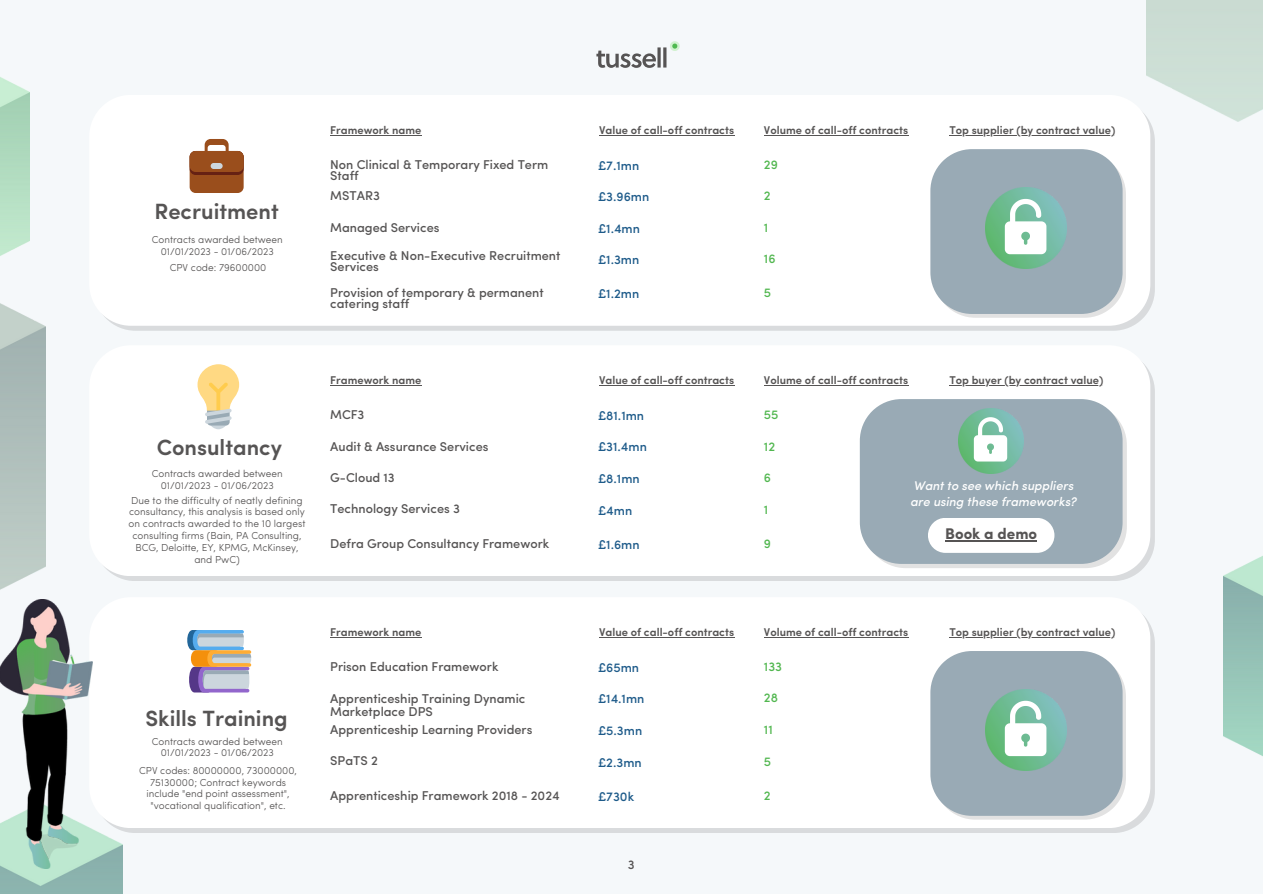
<style>
.page{position:relative;width:1263px;height:894px;background:#fff}
.page>*{position:absolute;margin:0;border:0;box-sizing:border-box;transform-origin:0 0}
.t1{font:600 22.05px "Sofia Pro";color:#565454}
.t2{font:700 15.45px "Sofia Pro";color:#565454}
.t3{font:500 12.75px/10.6px "Sofia Pro";color:#565454}
.t4{font:500 12.75px "Sofia Pro";color:#1e5b8a}
.t5{font:500 12.75px "Sofia Pro";color:#52b750}
.t6{font:italic 500 12.6px/16.2px "Sofia Pro";color:#fff}
.t7{font:600 11.25px "Sofia Pro";color:#565454}
.t8{font:300 10.05px/11.9px "Sofia Pro";color:#565454;text-align:center}
</style>
<div class="page">
<div style="left:0;top:0;width:1263px;height:893px;background:#f5f8fa"></div>
<img style="left:1146px;top:0;width:117px;height:122px">
<div style="left:94px;top:100px;width:1061px;height:230px;background:#d9dbdd;border-radius:42px"></div>
<div style="left:89px;top:95px;width:1061px;height:231px;background:#fff;border-radius:42px"></div>
<div style="left:94px;top:350px;width:1061px;height:231px;background:#d9dbdd;border-radius:42px"></div>
<div style="left:89px;top:345px;width:1061px;height:231px;background:#fff;border-radius:42px"></div>
<img style="left:0;top:819px;width:122px;height:74px">
<div style="left:94px;top:602px;width:1061px;height:230px;background:linear-gradient(to right,#d9dbdd,#dadcde);border-radius:42px"></div>
<div style="left:89px;top:597px;width:1061px;height:230px;background:#fff;border-radius:42px"></div>
<svg style="left:596px;top:41px;width:84px;height:27px"></svg>
<svg style="left:190px;top:139px;width:54px;height:54px"></svg>
<div style="left:190px;top:151px;width:54px;height:24px;background:#662113;border-radius:6px"></div>
<div style="left:190px;top:151px;width:54px;height:21px;background:#9a4e1c;border-radius:6px"></div>
<div style="left:211px;top:163px;width:12px;height:6px;background:#ccd6dd;border-radius:3px"></div>
<svg style="left:198px;top:364px;width:41px;height:65px"></svg>
<svg style="left:187px;top:630px;width:65px;height:62px;background:#b5b1b8"></svg>
<hr style="left:949px;top:385px;width:154px;height:1px;background:#565454">
<hr style="left:599px;top:385px;width:135px;height:1px;background:#565454">
<hr style="left:764px;top:385px;width:144px;height:1px;background:#565454">
<img style="left:0;top:77px;width:30px;height:179px">
<img style="left:0;top:303px;width:46px;height:287px">
<img style="left:1224px;top:556px;width:39px;height:201px">
<img style="left:0;top:599px;width:92px;height:268px">
<hr style="left:330px;top:135px;width:91px;height:1px;background:#565454">
<hr style="left:599px;top:135px;width:135px;height:1px;background:#565454">
<hr style="left:764px;top:135px;width:144px;height:1px;background:#565454">
<hr style="left:949px;top:135px;width:166px;height:1px;background:#565454">
<hr style="left:330px;top:385px;width:91px;height:1px;background:#565454">
<hr style="left:330px;top:637px;width:91px;height:1px;background:#565454">
<hr style="left:599px;top:637px;width:135px;height:1px;background:#565454">
<hr style="left:764px;top:637px;width:144px;height:1px;background:#565454">
<hr style="left:949px;top:637px;width:166px;height:1px;background:#565454">
<svg style="left:860px;top:399px;width:267px;height:169px;background:#a0b3ba"></svg>
<div style="left:928px;top:517px;width:126px;height:35px;background:#fff;border-radius:18px"></div>
<hr style="left:945px;top:540px;width:92px;height:1px;background:#565454">
<svg style="left:930px;top:651px;width:196px;height:168px;background:#a0b6ba"></svg>
<svg style="left:930px;top:149px;width:196px;height:169px;background:#a1b6ba"></svg>
<p class="t1" style="left:154px;top:202px;width:126px">Recruitment</p>
<p class="t8" style="left:152px;top:234px;width:132px">Contracts awarded between<br>01/01/2023 - 01/06/2023</p>
<p class="t8" style="left:170px;top:263px;width:98px">CPV code: 79600000</p>
<p class="t7" style="left:330px;top:125px;width:93px">Framework name</p>
<p class="t7" style="left:599px;top:125px;width:137px">Value of call-off contracts</p>
<p class="t7" style="left:764px;top:125px;width:146px">Volume of call-off contracts</p>
<p class="t7" style="left:949px;top:125px;width:167px">Top supplier (by contract value)</p>
<p class="t3" style="left:330px;top:160px;width:220px">Non Clinical &amp; Temporary Fixed Term<br>Staff</p>
<p class="t4" style="left:598px;top:160px;width:43px">£7.1mn</p>
<p class="t5" style="left:764px;top:159px;width:15px">29</p>
<p class="t3" style="left:330px;top:191px;width:51px">MSTAR3</p>
<p class="t4" style="left:598px;top:191px;width:53px">£3.96mn</p>
<p class="t5" style="left:764px;top:190px;width:8px">2</p>
<p class="t3" style="left:330px;top:223px;width:111px">Managed Services</p>
<p class="t4" style="left:598px;top:223px;width:43px">£1.4mn</p>
<p class="t5" style="left:764px;top:222px;width:6px">1</p>
<p class="t3" style="left:330px;top:251px;width:232px">Executive &amp; Non-Executive Recruitment<br>Services</p>
<p class="t4" style="left:598px;top:254px;width:43px">£1.3mn</p>
<p class="t5" style="left:764px;top:253px;width:13px">16</p>
<p class="t3" style="left:330px;top:289px;width:215px">Provision of temporary &amp; permanent catering staff</p>
<p class="t4" style="left:598px;top:288px;width:43px">£1.2mn</p>
<p class="t5" style="left:764px;top:288px;width:9px">5</p>
<p class="t1" style="left:157px;top:438px;width:127px">Consultancy</p>
<p class="t8" style="left:129px;top:495px;width:178px">Due to the difficulty of neatly defining consultancy, this analysis is based only on contracts awarded to the 10 largest consulting firms (Bain, PA Consulting, BCG, Deloitte, EY, KPMG, McKinsey, and PwC)</p>
<p class="t8" style="left:152px;top:468px;width:132px">Contracts awarded between<br>01/01/2023 - 01/06/2023</p>
<p class="t1" style="left:145px;top:709px;width:144px">Skills Training</p>
<p class="t8" style="left:139px;top:765px;width:159px">CPV codes: 80000000, 73000000,<br>75130000; Contract keywords include "end point assessment", "vocational qualification", etc.</p>
<p class="t8" style="left:152px;top:736px;width:132px">Contracts awarded between<br>01/01/2023 - 01/06/2023</p>
<p class="t7" style="left:330px;top:376px;width:93px">Framework name</p>
<p class="t3" style="left:330px;top:410px;width:36px">MCF3</p>
<p class="t4" style="left:598px;top:410px;width:48px">£81.1mn</p>
<p class="t5" style="left:764px;top:409px;width:16px">55</p>
<p class="t3" style="left:330px;top:442px;width:160px">Audit &amp; Assurance Services</p>
<p class="t4" style="left:598px;top:441px;width:50px">£31.4mn</p>
<p class="t5" style="left:764px;top:441px;width:13px">12</p>
<p class="t3" style="left:330px;top:473px;width:66px">G-Cloud 13</p>
<p class="t4" style="left:598px;top:473px;width:43px">£8.1mn</p>
<p class="t5" style="left:764px;top:472px;width:9px">6</p>
<p class="t3" style="left:330px;top:504px;width:131px">Technology Services 3</p>
<p class="t4" style="left:598px;top:505px;width:36px">£4mn</p>
<p class="t5" style="left:764px;top:504px;width:6px">1</p>
<p class="t3" style="left:330px;top:539px;width:221px">Defra Group Consultancy Framework</p>
<p class="t4" style="left:598px;top:539px;width:43px">£1.6mn</p>
<p class="t5" style="left:764px;top:538px;width:9px">9</p>
<p class="t7" style="left:599px;top:376px;width:137px">Value of call-off contracts</p>
<p class="t7" style="left:764px;top:376px;width:146px">Volume of call-off contracts</p>
<p class="t7" style="left:949px;top:376px;width:155px">Top buyer (by contract value)</p>
<p class="t6" style="left:910px;top:478px;width:168px">Want to see which suppliers are using these frameworks?</p>
<p class="t2" style="left:945px;top:527px;width:93px">Book a demo</p>
<p class="t7" style="left:330px;top:627px;width:93px">Framework name</p>
<p class="t7" style="left:599px;top:627px;width:137px">Value of call-off contracts</p>
<p class="t7" style="left:764px;top:627px;width:146px">Volume of call-off contracts</p>
<p class="t7" style="left:949px;top:627px;width:167px">Top supplier (by contract value)</p>
<p class="t3" style="left:330px;top:662px;width:170px">Prison Education Framework</p>
<p class="t4" style="left:598px;top:662px;width:43px">£65mn</p>
<p class="t5" style="left:764px;top:661px;width:20px">133</p>
<p class="t3" style="left:330px;top:693px;width:197px;line-height:12.8px">Apprenticeship Training Dynamic<br>Marketplace DPS</p>
<p class="t4" style="left:598px;top:693px;width:48px">£14.1mn</p>
<p class="t5" style="left:764px;top:692px;width:16px">28</p>
<p class="t3" style="left:330px;top:725px;width:204px">Apprenticeship Learning Providers</p>
<p class="t4" style="left:598px;top:725px;width:46px">£5.3mn</p>
<p class="t5" style="left:764px;top:724px;width:10px">11</p>
<p class="t3" style="left:330px;top:756px;width:49px">SPaTS 2</p>
<p class="t4" style="left:598px;top:756px;width:45px">£2.3mn</p>
<p class="t5" style="left:764px;top:755px;width:9px">5</p>
<p class="t3" style="left:330px;top:790px;width:231px">Apprenticeship Framework 2018 - 2024</p>
<p class="t4" style="left:598px;top:790px;width:38px">£730k</p>
<p class="t5" style="left:764px;top:789px;width:8px">2</p>
<p class="t3" style="left:628px;top:860px;width:8px">3</p>
</div>
